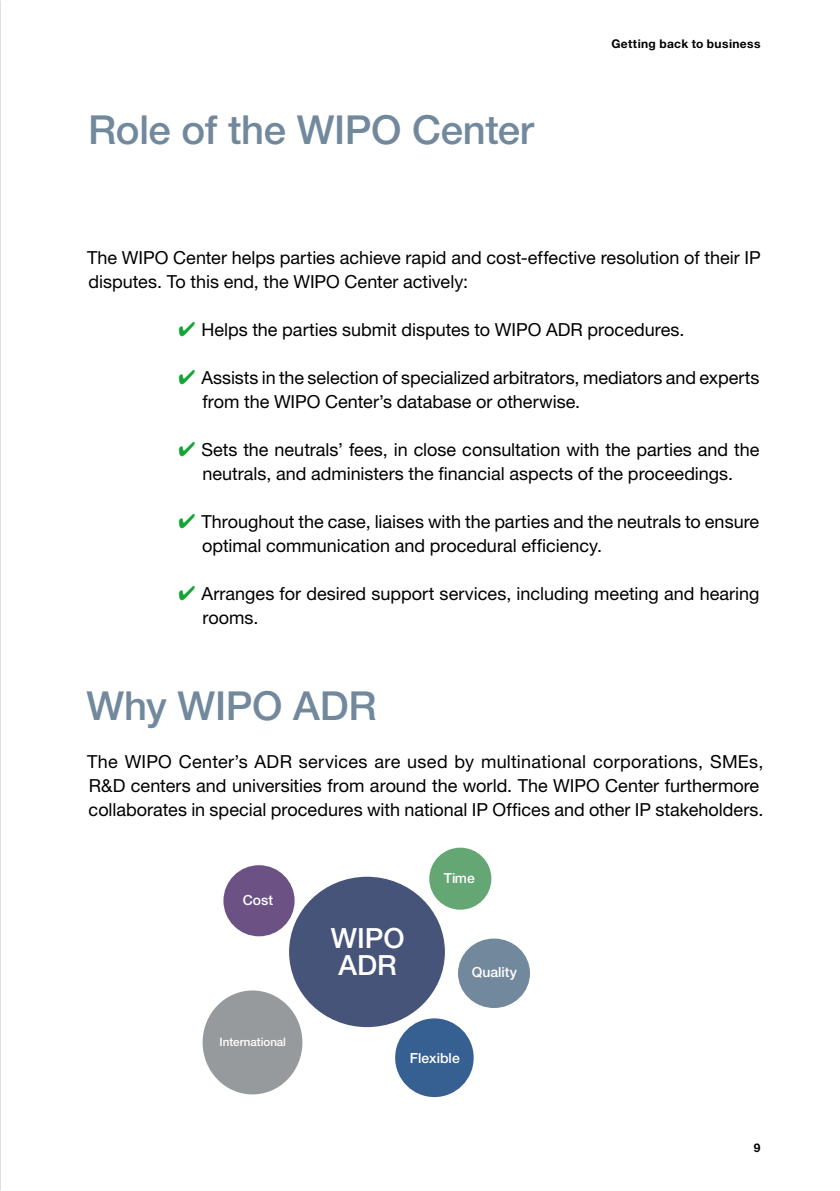
<style>
.page{position:relative;width:840px;height:1191px;background:#fff}
.page>*{position:absolute;margin:0;border:0;box-sizing:border-box;transform-origin:0 0}
.t1{font:500 40px "Helvetica Neue LT Std";letter-spacing:-.01em;color:#72899d}
.t2{font:500 27.8px/27.8px "Helvetica Neue LT Std";color:#fff}
.t3{font:18px/24px "Helvetica Neue LT Std";color:#000}
.t4{font:500 14px "Helvetica Neue LT Std";color:#fff}
.t5{font:700 12px "Helvetica Neue LT Std";letter-spacing:.03em;color:#000}
.t6{font:500 11.6px "Helvetica Neue LT Std";color:#fff}
.s1{color:#13a538}
</style>
<div class="page">
<div style="left:289px;top:876px;width:155px;height:151px;background:#465479;border-radius:50%"></div>
<div style="left:429px;top:847px;width:62px;height:62px;background:#65a675;border-radius:50%"></div>
<div style="left:457px;top:938px;width:72px;height:70px;background:#72899d;border-radius:50%"></div>
<div style="left:395px;top:1018px;width:78px;height:79px;background:#365f92;border-radius:50%"></div>
<div style="left:223px;top:865px;width:71px;height:71px;background:#6b5184;border-radius:50%"></div>
<div style="left:202px;top:990px;width:100px;height:104px;background:#979a9c;border-radius:50%"></div>
<h1 class="t1" style="left:88px;top:106px;width:447px">Role of the WIPO Center</h1>
<p class="t5" style="left:611px;top:36px;width:150px">Getting back to business</p>
<p class="t3" style="left:87px;top:245px;width:674px">The WIPO Center helps parties achieve rapid and cost-effective resolution of their IP disputes. To this end, the WIPO Center actively:</p>
<p class="t3" style="left:178px;top:317px;width:507px"><span class="s1">✔</span> Helps the parties submit disputes to WIPO ADR procedures.</p>
<p class="t3" style="left:202px;top:365px;width:558px;text-indent:-24px"><span class="s1">✔</span> Assists in the selection of specialized arbitrators, mediators and experts from the WIPO Center’s database or otherwise.</p>
<p class="t3" style="left:178px;top:437px;width:582px;text-align:center"><span class="s1">✔</span> Sets the neutrals’ fees, in close consultation with the parties and the neutrals, and administers the financial aspects of the proceedings.</p>
<p class="t3" style="left:202px;top:509px;width:558px;text-indent:-24px"><span class="s1">✔</span> Throughout the case, liaises with the parties and the neutrals to ensure optimal communication and procedural efficiency.</p>
<p class="t3" style="left:202px;top:581px;width:558px;text-indent:-24px"><span class="s1">✔</span> Arranges for desired support services, including meeting and hearing rooms.</p>
<h1 class="t1" style="left:86px;top:682px;width:291px">Why WIPO ADR</h1>
<p class="t3" style="left:87px;top:749px;width:677px">The WIPO Center’s ADR services are used by multinational corporations, SMEs,<br>R&amp;D centers and universities from around the world. The WIPO Center furthermore collaborates in special procedures with national IP Offices and other IP stakeholders.</p>
<p class="t4" style="left:243px;top:891px;width:32px">Cost</p>
<p class="t6" style="left:219px;top:1035px;width:68px">International</p>
<h2 class="t2" style="left:330px;top:923px;width:75px">WIPO<br>ADR</h2>
<p class="t4" style="left:443px;top:869px;width:33px">Time</p>
<p class="t4" style="left:471px;top:964px;width:46px">Quality</p>
<p class="t4" style="left:409px;top:1049px;width:51px">Flexible</p>
<p class="t5" style="left:753px;top:1140px;width:8px">9</p>
</div>
